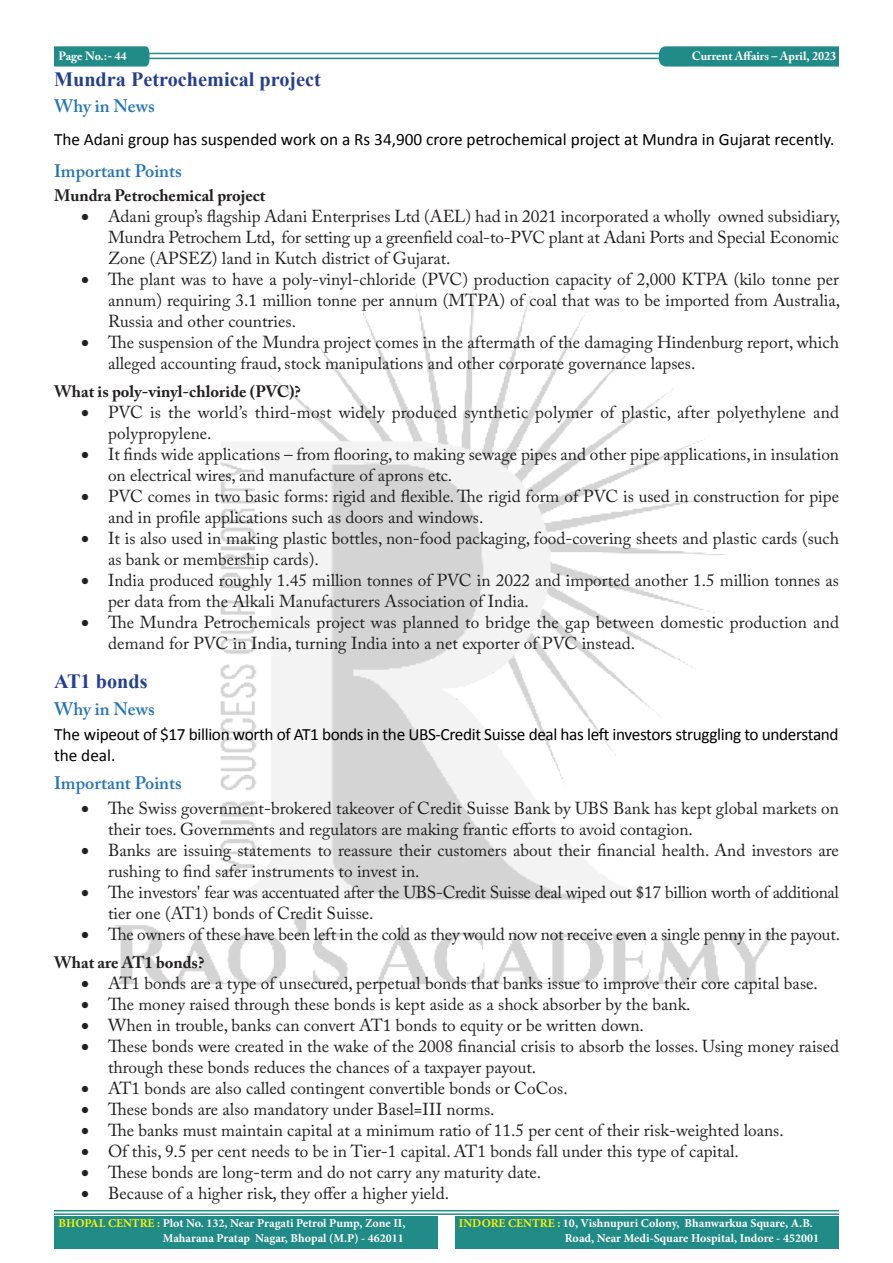
<style>
.page{position:relative;width:893px;height:1263px;background:#fff}
.page>*{position:absolute;margin:0;border:0;box-sizing:border-box;transform-origin:0 0}
.Main_Heading{font:700 20.25px "Times New Roman";color:#253f8e}
.Sub_heading{font:600 18px "Adobe Caslon Pro";color:#2374b6}
.t1{font:17.25px/21px "Adobe Caslon Pro";color:#231f20}
.t2{font:17.25px/21px "Adobe Caslon Pro";letter-spacing:-.02em;color:#231f20}
.Black{font:17.25px/21px "Calibri";letter-spacing:-.02em;color:#000}
.Sub_heading-2{font:17.25px "Calibri";color:#000}
.Black-2{font:700 16.5px "Adobe Caslon Pro";color:#231f20}
.t3{font:700 12px/15px "Minion Pro";color:#fff;text-align:right}
.t4{font:700 12px "Adobe Caslon Pro";color:#fff}
.s1{color:#fff101}
</style>
<div class="page">
<hr style="left:148px;top:53px;width:691px;height:1px;background:#208b87">
<hr style="left:148px;top:58px;width:690px;height:1px;background:#208b87">
<svg style="left:54px;top:46px;width:96px;height:21px;background:#2a908c"></svg>
<svg style="left:659px;top:46px;width:180px;height:21px;background:#29908c"></svg>
<hr style="left:54px;top:1210px;width:785px;height:1px;background:#208b87">
<hr style="left:54px;top:1213px;width:785px;height:2px;background:#208b87">
<div style="left:54px;top:1217px;width:383px;height:32px;background:#208b87"></div>
<div style="left:455px;top:1217px;width:384px;height:32px;background:#208b87"></div>
<img style="left:114px;top:284px;width:664px;height:702px">
<p class="t4" style="left:59px;top:49px;width:70px">Page No.:- 44</p>
<p class="t4" style="left:692px;top:49px;width:146px">Current Affairs – April, 2023</p>
<p class="Main_Heading" style="left:54px;top:65px;width:268px">Mundra Petrochemical project</p>
<p class="Sub_heading" style="left:54px;top:96px;width:102px">Why in News</p>
<p class="Sub_heading-2" style="left:54px;top:128px;width:782px">The Adani group has suspended work on a Rs 34,900 crore petrochemical project at Mundra in Gujarat recently.</p>
<p class="Sub_heading" style="left:54px;top:160px;width:129px">Important Points</p>
<p class="Black-2" style="left:54px;top:186px;width:213px">Mundra Petrochemical project</p>
<p class="t1" style="left:108px;top:206px;width:734px;text-align:justify;text-indent:-27px">• Adani group’s flagship Adani Enterprises Ltd (AEL) had in 2021 incorporated a wholly owned subsidiary, Mundra Petrochem Ltd, for setting up a greenfield coal-to-PVC plant at Adani Ports and Special Economic Zone (APSEZ) land in Kutch district of Gujarat.</p>
<p class="t1" style="left:108px;top:269px;width:734px;text-align:justify;text-indent:-27px">• The plant was to have a poly-vinyl-chloride (PVC) production capacity of 2,000 KTPA (kilo tonne per annum) requiring 3.1 million tonne per annum (MTPA) of coal that was to be imported from Australia, Russia and other countries.</p>
<p class="t1" style="left:108px;top:332px;width:732px;text-indent:-27px">• The suspension of the Mundra project comes in the aftermath of the damaging Hindenburg report, which alleged accounting fraud, stock manipulations and other corporate governance lapses.</p>
<p class="Black-2" style="left:54px;top:382px;width:248px">What is poly-vinyl-chloride (PVC)?</p>
<p class="t1" style="left:108px;top:402px;width:732px;text-indent:-27px">• PVC is the world’s third-most widely produced synthetic polymer of plastic, after polyethylene and polypropylene.</p>
<p class="t1" style="left:108px;top:444px;width:732px;text-indent:-27px">• It finds wide applications – from flooring, to making sewage pipes and other pipe applications, in insulation on electrical wires, and manufacture of aprons etc.</p>
<p class="t1" style="left:108px;top:486px;width:732px;text-indent:-27px">• PVC comes in two basic forms: rigid and flexible. The rigid form of PVC is used in construction for pipe and in profile applications such as doors and windows.</p>
<p class="t1" style="left:108px;top:528px;width:733px;text-indent:-27px">• It is also used in making plastic bottles, non-food packaging, food-covering sheets and plastic cards (such as bank or membership cards).</p>
<p class="t1" style="left:108px;top:570px;width:732px;text-indent:-27px">• India produced roughly 1.45 million tonnes of PVC in 2022 and imported another 1.5 million tonnes as per data from the Alkali Manufacturers Association of India.</p>
<p class="t1" style="left:108px;top:612px;width:732px;text-indent:-27px">• The Mundra Petrochemicals project was planned to bridge the gap between domestic production and demand for PVC in India, turning India into a net exporter of PVC instead.</p>
<p class="Main_Heading" style="left:54px;top:668px;width:95px">AT1 bonds</p>
<p class="Sub_heading" style="left:54px;top:698px;width:102px">Why in News</p>
<p class="Black" style="left:54px;top:723px;width:786px">The wipeout of $17 billion worth of AT1 bonds in the UBS-Credit Suisse deal has left investors struggling to understand the deal.</p>
<p class="Sub_heading" style="left:54px;top:773px;width:129px">Important Points</p>
<p class="t1" style="left:108px;top:798px;width:732px;text-indent:-27px">• The Swiss government-brokered takeover of Credit Suisse Bank by UBS Bank has kept global markets on their toes. Governments and regulators are making frantic efforts to avoid contagion.</p>
<p class="t1" style="left:108px;top:840px;width:732px;text-indent:-27px">• Banks are issuing statements to reassure their customers about their financial health. And investors are rushing to find safer instruments to invest in.</p>
<p class="t2" style="left:108px;top:882px;width:732px;text-indent:-27px">• The investors' fear was accentuated after the UBS-Credit Suisse deal wiped out $17 billion worth of additional tier one (AT1) bonds of Credit Suisse.</p>
<p class="t1" style="left:81px;top:924px;width:761px">• The owners of these have been left in the cold as they would now not receive even a single penny in the payout.</p>
<p class="Black-2" style="left:54px;top:953px;width:152px">What are AT1 bonds?</p>
<p class="t1" style="left:81px;top:973px;width:738px">• AT1 bonds are a type of unsecured, perpetual bonds that banks issue to improve their core capital base.</p>
<p class="t1" style="left:81px;top:994px;width:611px">• The money raised through these bonds is kept aside as a shock absorber by the bank.</p>
<p class="t1" style="left:81px;top:1015px;width:564px">• When in trouble, banks can convert AT1 bonds to equity or be written down.</p>
<p class="t1" style="left:108px;top:1036px;width:733px;text-indent:-27px">• These bonds were created in the wake of the 2008 financial crisis to absorb the losses. Using money raised through these bonds reduces the chances of a taxpayer payout.</p>
<p class="t1" style="left:81px;top:1078px;width:488px">• AT1 bonds are also called contingent convertible bonds or CoCos.</p>
<p class="t1" style="left:81px;top:1099px;width:415px">• These bonds are also mandatory under Basel=III norms.</p>
<p class="t1" style="left:81px;top:1120px;width:704px">• The banks must maintain capital at a minimum ratio of 11.5 per cent of their risk-weighted loans.</p>
<p class="t1" style="left:81px;top:1141px;width:659px">• Of this, 9.5 per cent needs to be in Tier-1 capital. AT1 bonds fall under this type of capital.</p>
<p class="t1" style="left:81px;top:1162px;width:462px">• These bonds are long-term and do not carry any maturity date.</p>
<p class="t1" style="left:81px;top:1183px;width:370px">• Because of a higher risk, they offer a higher yield.</p>
<p class="t3" style="left:59px;top:1215px;width:348px"><span class="s1">BHOPAL CENTRE :</span> Plot No. 132, Near Pragati Petrol Pump, Zone II,<br>Maharana Pratap Nagar, Bhopal (M.P) - 462011</p>
<p class="t3" style="left:565px;top:1215px;width:256px;text-align:left;text-indent:-106px"><span class="s1">INDORE CENTRE :</span> 10, Vishnupuri Colony, Bhanwarkua Square, A.B.<br>Road, Near Medi-Square Hospital, Indore - 452001</p>
</div>
